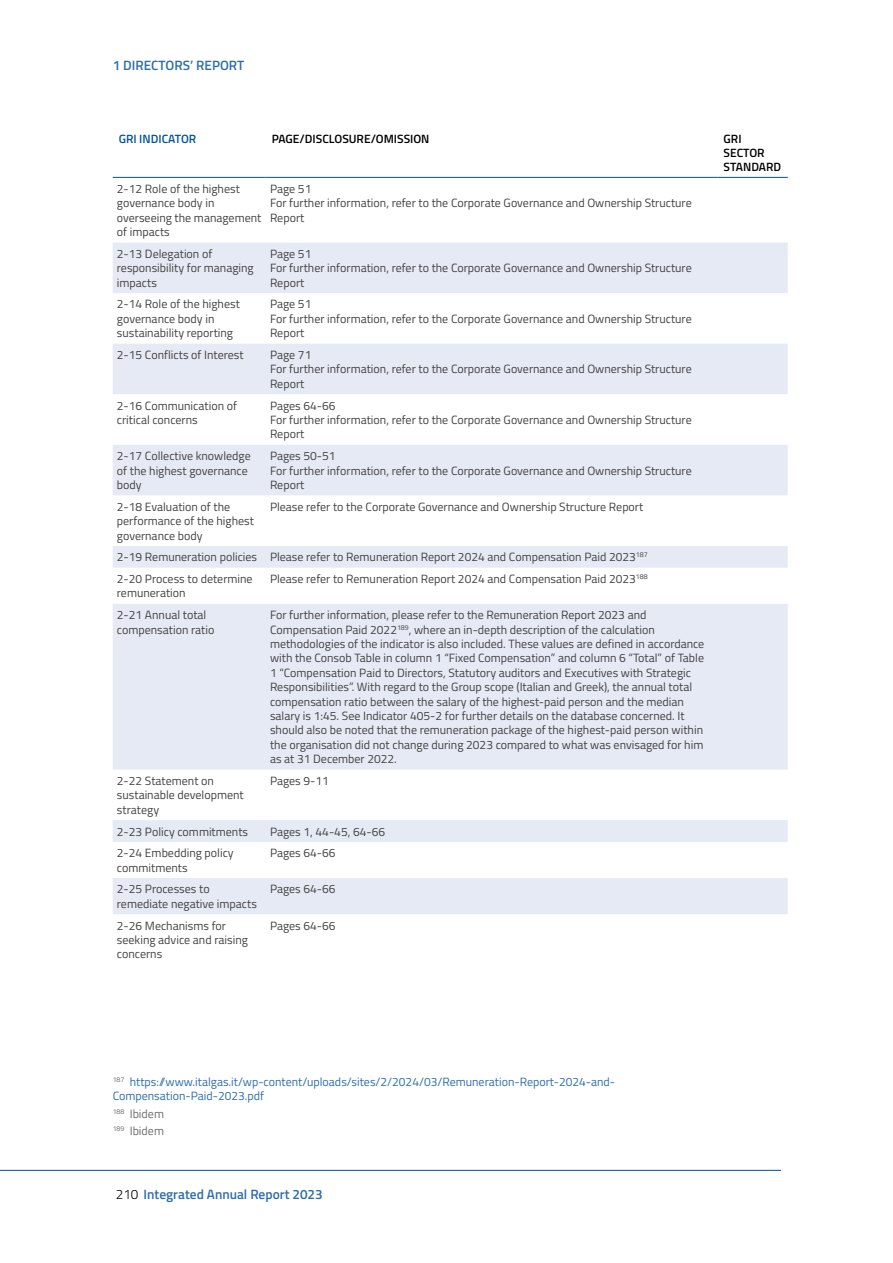
<style>
.page{position:relative;width:893px;height:1263px;background:#fff}
.page>*{position:absolute;margin:0;border:0;box-sizing:border-box;transform-origin:0 0}
.t1{font:600 13.5px "Titillium";color:#2d6eaa}
.Table_sx{font:12px/14.4px "Titillium";color:#424241}
.Note{font:12px/13.5px "Titillium";color:#2d6eaa}
.Table_Title_sx{font:600 12px/14.4px "Titillium";color:#000}
.Note-2{font:12px "Titillium";color:#6f6e6e}
.Table_Title_sx-2{font:600 12px "Titillium";color:#005496}
.s1{font-weight:300;color:#000}
</style>
<div class="page">
<hr style="left:0;top:1170px;width:781px;height:1px;background:#005496">
<svg style="left:113px;top:243px;width:675px;height:671px;fill:#e6eaf5"></svg>
<hr style="left:113px;top:177px;width:153px;height:1px;background:#005496">
<hr style="left:266px;top:177px;width:452px;height:1px;background:#005496">
<hr style="left:718px;top:177px;width:70px;height:1px;background:#005496">
<p class="t1" style="left:113px;top:55px;width:133px">1 DIRECTORS’ REPORT</p>
<p class="Table_Title_sx-2" style="left:119px;top:129px;width:79px">GRI INDICATOR</p>
<p class="Table_Title_sx" style="left:272px;top:131px;width:159px">PAGE/DISCLOSURE/OMISSION</p>
<p class="Table_Title_sx" style="left:724px;top:131px;width:59px">GRI<br>SECTOR<br>STANDARD</p>
<p class="Table_sx" style="left:117px;top:181px;width:146px">2-12 Role of the highest governance body in overseeing the management of impacts</p>
<p class="Table_sx" style="left:270px;top:181px;width:43px">Page 51</p>
<p class="Table_sx" style="left:270px;top:195px;width:423px">For further information, refer to the Corporate Governance and Ownership Structure<br>Report</p>
<p class="Table_sx" style="left:117px;top:246px;width:138px">2-13 Delegation of responsibility for managing impacts</p>
<p class="Table_sx" style="left:270px;top:246px;width:43px">Page 51</p>
<p class="Table_sx" style="left:270px;top:260px;width:423px">For further information, refer to the Corporate Governance and Ownership Structure<br>Report</p>
<p class="Table_sx" style="left:117px;top:296px;width:124px">2-14 Role of the highest governance body in sustainability reporting</p>
<p class="Table_sx" style="left:270px;top:296px;width:43px">Page 51</p>
<p class="Table_sx" style="left:270px;top:311px;width:423px">For further information, refer to the Corporate Governance and Ownership Structure<br>Report</p>
<p class="Table_sx" style="left:117px;top:347px;width:128px">2-15 Conflicts of Interest</p>
<p class="Table_sx" style="left:270px;top:347px;width:43px">Page 71</p>
<p class="Table_sx" style="left:270px;top:361px;width:423px">For further information, refer to the Corporate Governance and Ownership Structure<br>Report</p>
<p class="Table_sx" style="left:117px;top:398px;width:122px">2-16 Communication of critical concerns</p>
<p class="Table_sx" style="left:270px;top:398px;width:67px">Pages 64-66</p>
<p class="Table_sx" style="left:270px;top:412px;width:423px">For further information, refer to the Corporate Governance and Ownership Structure<br>Report</p>
<p class="Table_sx" style="left:117px;top:448px;width:135px">2-17 Collective knowledge of the highest governance body</p>
<p class="Table_sx" style="left:270px;top:448px;width:67px">Pages 50-51</p>
<p class="Table_sx" style="left:270px;top:463px;width:423px">For further information, refer to the Corporate Governance and Ownership Structure<br>Report</p>
<p class="Table_sx" style="left:117px;top:499px;width:139px">2-18 Evaluation of the performance of the highest governance body</p>
<p class="Table_sx" style="left:270px;top:499px;width:375px">Please refer to the Corporate Governance and Ownership Structure Report</p>
<p class="Table_sx" style="left:117px;top:549px;width:142px">2-19 Remuneration policies</p>
<p class="Table_sx" style="left:270px;top:549px;width:379px">Please refer to Remuneration Report 2024 and Compensation Paid 2023<sup>187</sup></p>
<p class="Table_sx" style="left:117px;top:571px;width:137px">2-20 Process to determine remuneration</p>
<p class="Table_sx" style="left:270px;top:571px;width:379px">Please refer to Remuneration Report 2024 and Compensation Paid 2023<sup>188</sup></p>
<p class="Table_sx" style="left:117px;top:607px;width:99px">2-21 Annual total compensation ratio</p>
<p class="Table_sx" style="left:270px;top:607px;width:436px">For further information, please refer to the Remuneration Report 2023 and Compensation Paid 2022<sup>189</sup>, where an in-depth description of the calculation methodologies of the indicator is also included. These values are defined in accordance with the Consob Table in column 1 “Fixed Compensation” and column 6 “Total” of Table 1 “Compensation Paid to Directors, Statutory auditors and Executives with Strategic Responsibilities”. With regard to the Group scope (Italian and Greek), the annual total compensation ratio between the salary of the highest-paid person and the median salary is 1:45. See Indicator 405-2 for further details on the database concerned. It should also be noted that the remuneration package of the highest-paid person within the organisation did not change during 2023 compared to what was envisaged for him as at 31 December 2022.</p>
<p class="Table_sx" style="left:117px;top:773px;width:128px">2-22 Statement on sustainable development strategy</p>
<p class="Table_sx" style="left:270px;top:773px;width:60px">Pages 9-11</p>
<p class="Table_sx" style="left:117px;top:823px;width:133px">2-23 Policy commitments</p>
<p class="Table_sx" style="left:270px;top:823px;width:117px">Pages 1, 44-45, 64-66</p>
<p class="Table_sx" style="left:117px;top:845px;width:118px">2-24 Embedding policy commitments</p>
<p class="Table_sx" style="left:270px;top:845px;width:67px">Pages 64-66</p>
<p class="Table_sx" style="left:117px;top:881px;width:141px">2-25 Processes to remediate negative impacts</p>
<p class="Table_sx" style="left:270px;top:881px;width:67px">Pages 64-66</p>
<p class="Table_sx" style="left:117px;top:918px;width:133px">2-26 Mechanisms for seeking advice and raising concerns</p>
<p class="Table_sx" style="left:270px;top:918px;width:67px">Pages 64-66</p>
<p class="Note" style="left:113px;top:1075px;width:504px"><sup>187</sup> https://www.italgas.it/wp-content/uploads/sites/2/2024/03/Remuneration-Report-2024-and-<br>Compensation-Paid-2023.pdf</p>
<p class="Note-2" style="left:113px;top:1105px;width:53px"><sup>188</sup> Ibidem</p>
<p class="Note-2" style="left:113px;top:1122px;width:53px"><sup>189</sup> Ibidem</p>
<p class="t1" style="left:116px;top:1184px;width:208px"><span class="s1">210</span> Integrated Annual Report 2023</p>
</div>
